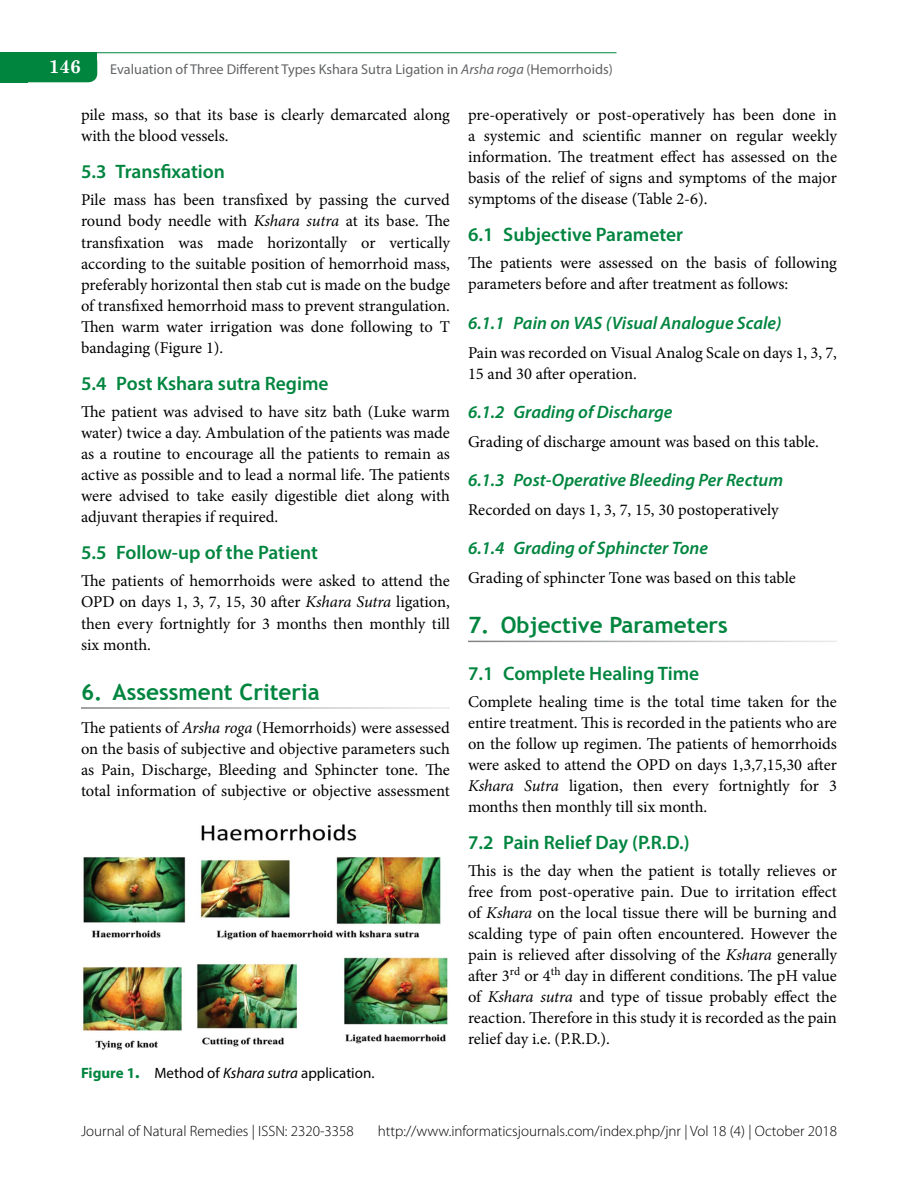
<style>
.page{position:relative;width:918px;height:1188px;background:#fff}
.page>*{position:absolute;margin:0;border:0;box-sizing:border-box;transform-origin:0 0}
.t1{font:700 22.5px "Trebuchet MS";color:#00853f}
.t2{font:600 19.5px "Myriad Pro";color:#00853f}
.t3{font:700 18.75px "Century Schoolbook";color:#fff}
.t4{font:italic 600 18px "Myriad Pro";color:#00853f}
.t5{font:16.5px/21px "Minion Pro";letter-spacing:-.005em;color:#000;text-align:justify}
.t6{font:300 15px "Myriad Pro";color:#000}
.t7{font:15px "Myriad Pro";color:#000}
.t8{font:14.25px "Myriad Pro";color:#636466}
.s1{font-style:italic}
.s2{font-weight:700;color:#00853f}
.s3{font-weight:900;font-stretch:semi-expanded;color:#00853f}
</style>
<div class="page">
<svg style="left:0;top:67px;width:97px;height:15px"></svg>
<div style="left:0;top:53px;width:97px;height:14px;background:#00853f"></div>
<div style="left:0;top:68px;width:28px;height:14px;background:#00853f"></div>
<hr style="left:2px;top:52px;width:615px;height:1px;background:#00853f">
<img style="left:82px;top:824px;width:366px;height:226px">
<p class="t3" style="left:49px;top:52px;width:34px">146</p>
<p class="t8" style="left:110px;top:61px;width:504px">Evaluation of Three Different Types Kshara Sutra Ligation in <span class="s1">Arsha roga</span> (Hemorrhoids)</p>
<p class="t5" style="left:81px;top:104px;width:370px">pile mass, so that its base is clearly demarcated along with the blood vessels.</p>
<p class="t2" style="left:81px;top:160px;width:146px">5.3 Transfixation</p>
<p class="t5" style="left:81px;top:190px;width:371px">Pile mass has been transfixed by passing the curved round body needle with <span class="s1">Kshara sutra</span> at its base. The transfixation was made horizontally or vertically according to the suitable position of hemorrhoid mass, preferably horizontal then stab cut is made on the budge of transfixed hemorrhoid mass to prevent strangulation.<br>Then warm water irrigation was done following to T bandaging (Figure 1).</p>
<p class="t2" style="left:81px;top:371px;width:249px">5.4 Post Kshara sutra Regime</p>
<p class="t5" style="left:81px;top:401px;width:371px">The patient was advised to have sitz bath (Luke warm water) twice a day. Ambulation of the patients was made as a routine to encourage all the patients to remain as active as possible and to lead a normal life. The patients were advised to take easily digestible diet along with adjuvant therapies if required.</p>
<p class="t2" style="left:81px;top:541px;width:239px">5.5 Follow-up of the Patient</p>
<p class="t5" style="left:81px;top:571px;width:371px">The patients of hemorrhoids were asked to attend the OPD on days 1, 3, 7, 15, 30 after <span class="s1">Kshara Sutra</span> ligation, then every fortnightly for 3 months then monthly till six month.</p>
<h1 class="t1" style="left:81px;top:678px;width:240px">6. Assessment Criteria</h1>
<p class="t5" style="left:81px;top:717px;width:370px">The patients of <span class="s1">Arsha roga</span> (Hemorrhoids) were assessed on the basis of subjective and objective parameters such as Pain, Discharge, Bleeding and Sphincter tone. The total information of subjective or objective assessment</p>
<p class="t7" style="left:81px;top:1063px;width:295px"><span class="s2">Figure 1</span><span class="s3">.</span> Method of <span class="s1">Kshara sutra</span> application.</p>
<p class="t5" style="left:468px;top:104px;width:371px">pre-operatively or post-operatively has been done in a systemic and scientific manner on regular weekly information. The treatment effect has assessed on the basis of the relief of signs and symptoms of the major symptoms of the disease (Table 2-6).</p>
<p class="t2" style="left:468px;top:223px;width:217px">6.1 Subjective Parameter</p>
<p class="t5" style="left:468px;top:253px;width:370px">The patients were assessed on the basis of following parameters before and after treatment as follows:</p>
<p class="t4" style="left:468px;top:312px;width:315px">6.1.1 Pain on VAS (Visual Analogue Scale)</p>
<p class="t5" style="left:468px;top:342px;width:371px">Pain was recorded on Visual Analog Scale on days 1, 3, 7,<br>15 and 30 after operation.</p>
<p class="t4" style="left:468px;top:401px;width:206px">6.1.2 Grading of Discharge</p>
<p class="t5" style="left:468px;top:431px;width:352px">Grading of discharge amount was based on this table.</p>
<p class="t4" style="left:468px;top:469px;width:317px">6.1.3 Post-Operative Bleeding Per Rectum</p>
<p class="t5" style="left:468px;top:499px;width:312px">Recorded on days 1, 3, 7, 15, 30 postoperatively</p>
<p class="t4" style="left:468px;top:537px;width:241px">6.1.4 Grading of Sphincter Tone</p>
<p class="t5" style="left:468px;top:567px;width:329px">Grading of sphincter Tone was based on this table</p>
<h1 class="t1" style="left:468px;top:611px;width:261px">7. Objective Parameters</h1>
<p class="t2" style="left:468px;top:661px;width:233px">7.1 Complete Healing Time</p>
<p class="t5" style="left:468px;top:691px;width:371px">Complete healing time is the total time taken for the entire treatment. This is recorded in the patients who are on the follow up regimen. The patients of hemorrhoids were asked to attend the OPD on days 1,3,7,15,30 after <span class="s1">Kshara Sutra</span> ligation, then every fortnightly for 3 months then monthly till six month.</p>
<p class="t2" style="left:468px;top:830px;width:223px">7.2 Pain Relief Day (P.R.D.)</p>
<p class="t5" style="left:468px;top:860px;width:371px">This is the day when the patient is totally relieves or free from post-operative pain. Due to irritation effect of <span class="s1">Kshara</span> on the local tissue there will be burning and scalding type of pain often encountered. However the pain is relieved after dissolving of the <span class="s1">Kshara</span> generally after 3<sup>rd</sup> or 4<sup>th</sup> day in different conditions. The pH value of <span class="s1">Kshara sutra</span> and type of tissue probably effect the reaction. Therefore in this study it is recorded as the pain relief day i.e. (P.R.D.).</p>
<p class="t6" style="left:81px;top:1122px;width:274px">Journal of Natural Remedies | ISSN: 2320-3358</p>
<p class="t6" style="left:378px;top:1122px;width:461px">http://www.informaticsjournals.com/index.php/jnr | Vol 18 (4) | October 2018</p>
</div>
